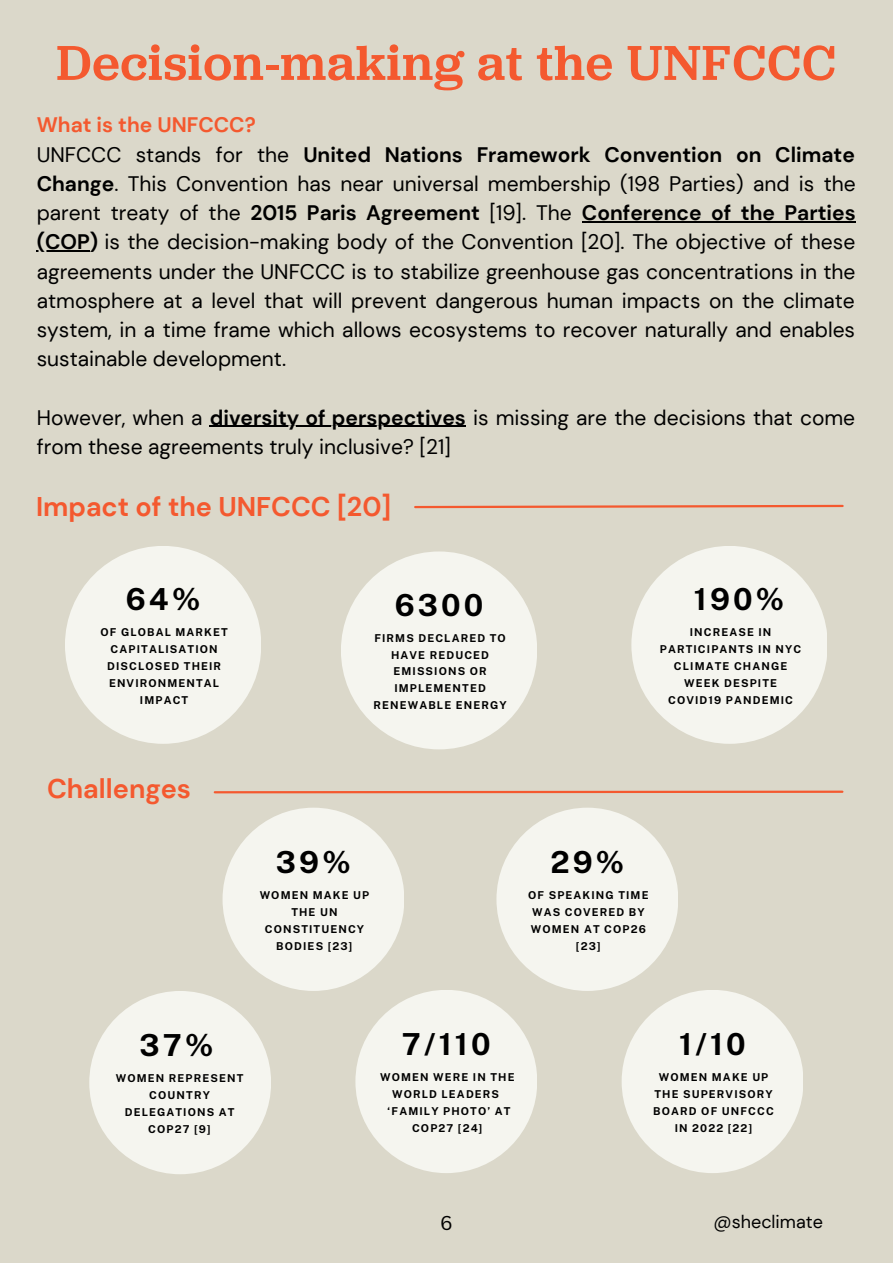
<style>
.page{position:relative;width:893px;height:1264px;background:#fff}
.page>*{position:absolute;margin:0;border:0;box-sizing:border-box;transform-origin:0 0}
.t1{font:500 51px "Jubilat";letter-spacing:.02em;color:#f4592f}
.t2{font:700 30.3px "Public Sans";letter-spacing:.105em;color:#000}
.t3{font:700 27px "DM Sans";color:#f4592f}
.t4{font:21px/29.2px "DM Sans";color:#000}
.t5{font:19.5px "Canva Sans";color:#000}
.t6{font:18px "DM Sans";color:#000}
.t7{font:700 10.8px/16.8px "Public Sans";letter-spacing:.105em;color:#000;text-align:center}
.s1{font-weight:700;color:#f4592f}
.s2{font-weight:700}
</style>
<div class="page">
<div style="left:0;top:0;width:892px;height:1262px;background:#dbd8ca"></div>
<div style="left:621px;top:989px;width:181px;height:184px;background:#f5f5ef;border-radius:50%"></div>
<div style="left:355px;top:989px;width:181px;height:184px;background:#f5f5ef;border-radius:50%"></div>
<div style="left:89px;top:990px;width:181px;height:184px;background:#f5f5ef;border-radius:50%"></div>
<div style="left:65px;top:546px;width:195px;height:197px;background:#f5f5ef;border-radius:50%"></div>
<div style="left:341px;top:551px;width:195px;height:198px;background:#f5f5ef;border-radius:50%"></div>
<div style="left:631px;top:546px;width:195px;height:197px;background:#f5f5ef;border-radius:50%"></div>
<hr style="left:582px;top:221px;width:273px;height:1px;background:#000">
<hr style="left:37px;top:250px;width:53px;height:1px;background:#000">
<hr style="left:210px;top:426px;width:256px;height:1px;background:#000">
<svg style="left:414px;top:504px;width:430px;height:5px"></svg>
<svg style="left:213px;top:790px;width:631px;height:4px"></svg>
<div style="left:222px;top:807px;width:181px;height:183px;background:#f5f5ef;border-radius:50%"></div>
<div style="left:496px;top:807px;width:181px;height:183px;background:#f5f5ef;border-radius:50%"></div>
<h1 class="t1" style="left:57px;top:39px;width:781px">Decision-making at the UNFCCC</h1>
<p class="t4" style="left:37px;top:110px;width:820px"><span class="s1">What is the UNFCCC?<br></span>UNFCCC stands for the <span class="s2">United Nations Framework Convention on Climate Change</span>. This Convention has near universal membership (198 Parties) and is the parent treaty of the <span class="s2">2015 Paris Agreement</span> [19]. The <span class="s2">Conference of the Parties (COP)</span> is the decision-making body of the Convention [20]. The objective of these agreements under the UNFCCC is to stabilize greenhouse gas concentrations in the atmosphere at a level that will prevent dangerous human impacts on the climate system, in a time frame which allows ecosystems to recover naturally and enables sustainable development.</p>
<p class="t4" style="left:37px;top:403px;width:819px">However, when a <span class="s2">diversity of perspectives</span> is missing are the decisions that come from these agreements truly inclusive? [21]</p>
<p class="t3" style="left:36px;top:488px;width:357px">Impact of the UNFCCC [20]</p>
<h2 class="t2" style="left:126px;top:581px;width:76px">64%</h2>
<p class="t7" style="left:100px;top:624px;width:129px">OF GLOBAL MARKET<br>CAPITALISATION<br>DISCLOSED THEIR<br>ENVIRONMENTAL<br>IMPACT</p>
<h2 class="t2" style="left:394px;top:587px;width:90px">6300</h2>
<p class="t7" style="left:373px;top:629px;width:135px">FIRMS DECLARED TO<br>HAVE REDUCED<br>EMISSIONS OR<br>IMPLEMENTED<br>RENEWABLE ENERGY</p>
<h2 class="t2" style="left:693px;top:581px;width:92px">190%</h2>
<p class="t7" style="left:659px;top:624px;width:143px">INCREASE IN<br>PARTICIPANTS IN NYC<br>CLIMATE CHANGE<br>WEEK DESPITE<br>COVID19 PANDEMIC</p>
<p class="t3" style="left:47px;top:771px;width:146px">Challenges</p>
<h2 class="t2" style="left:276px;top:844px;width:76px">39%</h2>
<p class="t7" style="left:260px;top:886px;width:111px">WOMEN MAKE UP<br>THE UN<br>CONSTITUENCY<br>BODIES [23]</p>
<h2 class="t2" style="left:550px;top:844px;width:76px">29%</h2>
<p class="t7" style="left:528px;top:886px;width:122px">OF SPEAKING TIME<br>WAS COVERED BY<br>WOMEN AT COP26 [23]</p>
<h2 class="t2" style="left:139px;top:1027px;width:75px">37%</h2>
<p class="t7" style="left:116px;top:1070px;width:129px">WOMEN REPRESENT<br>COUNTRY<br>DELEGATIONS AT<br>COP27 [9]</p>
<h2 class="t2" style="left:402px;top:1026px;width:90px">7/110</h2>
<p class="t7" style="left:380px;top:1068px;width:136px">WOMEN WERE IN THE<br>WORLD LEADERS ‘FAMILY PHOTO’ AT<br>COP27 [24]</p>
<h2 class="t2" style="left:679px;top:1026px;width:68px">1/10</h2>
<p class="t7" style="left:653px;top:1068px;width:122px">WOMEN MAKE UP<br>THE SUPERVISORY<br>BOARD OF UNFCCC<br>IN 2022 [22]</p>
<p class="t5" style="left:440px;top:1208px;width:14px">6</p>
<p class="t6" style="left:713px;top:1210px;width:111px">@sheclimate</p>
</div>
